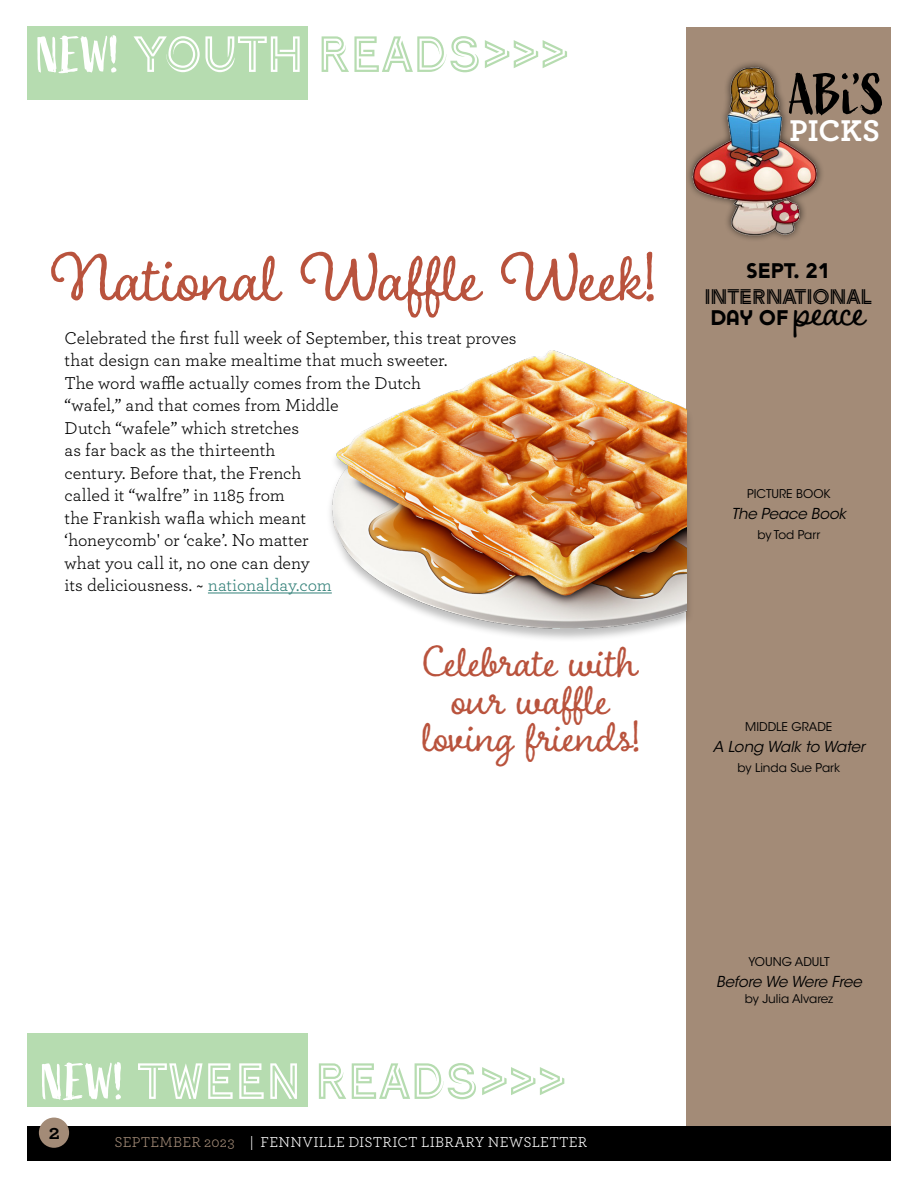
<style>
.page{position:relative;width:918px;height:1188px;background:#fff}
.page>*{position:absolute;margin:0;border:0;box-sizing:border-box;transform-origin:0 0}
.t1{font:73.5px "Charcuterie Cursive";color:#b9533d}
.t2{font:57px "Active";color:#000}
.t3{font:54px "Continuo";color:#b6dcb0}
.t4{font:46.5px/37.5px "Charcuterie Cursive";color:#b9533d;text-align:center}
.t5{font:700 31.5px "Archer Pro";color:#fff}
.t6{font:21px "Arya Single";letter-spacing:-.01em;color:#000}
.t7{font:21px "Arya Double";letter-spacing:-.01em;color:#000}
.t8{font:700 21px "Archer Pro";color:#000}
.t9{font:18px/22.5px "Archer Pro";letter-spacing:-.005em;color:#000}
.t10{font:15px "Archer Pro";letter-spacing:.015em;color:#fff}
.t11{font:italic 15px "ITC Avant Garde Std";letter-spacing:-.01em;color:#000}
.t12{font:12px "ITC Avant Garde Std";color:#000}
.s1{font-family:"Active";font-size:51px;color:#fff}
.s2{color:#fff}
.s3{color:#328078}
.s4{font-family:"Boucherie Cursive";font-size:45px}
.s5{color:#a38b77}
.s6{color:#000}
</style>
<div class="page">
<div style="left:687px;top:27px;width:204px;height:1134px;background:#a38b77"></div>
<div style="left:27px;top:1126px;width:864px;height:35px;background:#000"></div>
<div style="left:39px;top:1118px;width:30px;height:30px;background:#a38b77;border-radius:50%"></div>
<div style="left:27px;top:26px;width:281px;height:74px;background:#b6dcb0"></div>
<div style="left:685px;top:60px;width:140px;height:183px;background:#a38b77"></div>
<img style="left:685px;top:60px;width:137px;height:179px">
<div style="left:27px;top:1034px;width:281px;height:73px;background:#b6dcb0"></div>
<div style="left:326px;top:350px;width:368px;height:293px;background:#000;opacity:.26"></div>
<img style="left:333px;top:350px;width:354px;height:279px">
<hr style="left:208px;top:593px;width:124px;height:1px;background:#328078">
<h3 class="t3" style="left:37px;top:27px;width:534px"><span class="s1">NEW!</span> <span class="s2">YOUTH</span> READS&gt;&gt;&gt;</h3>
<h1 class="t1" style="left:51px;top:232px;width:604px">National Waffle Week!</h1>
<p class="t9" style="left:65px;top:326px;width:454px">Celebrated the first full week of September, this treat proves that design can make mealtime that much sweeter.<br>The word waffle actually comes from the Dutch<br>“wafel,” and that comes from Middle<br>Dutch “wafele” which stretches<br>as far back as the thirteenth<br>century. Before that, the French<br>called it “walfre” in 1185 from<br>the Frankish wafla which meant<br>‘honeycomb' or ‘cake’. No matter<br>what you call it, no one can deny<br>its deliciousness. ~ <span class="s3">nationalday.com</span></p>
<h3 class="t4" style="left:423px;top:642px;width:217px">Celebrate with our waffle loving friends!</h3>
<h2 class="t2" style="left:790px;top:62px;width:97px">ABi’S</h2>
<h3 class="t5" style="left:790px;top:105px;width:92px">PICKS</h3>
<p class="t6" style="left:746px;top:258px;width:86px">SEPT. 21</p>
<p class="t7" style="left:705px;top:283px;width:169px">INTERNATIONAL</p>
<p class="t6" style="left:710px;top:304px;width:157px">day of <span class="s4">peace</span></p>
<p class="t12" style="left:747px;top:487px;width:85px">PICTURE BOOK</p>
<p class="t11" style="left:731px;top:505px;width:116px">The Peace Book</p>
<p class="t12" style="left:757px;top:527px;width:64px">by Tod Parr</p>
<p class="t12" style="left:745px;top:719px;width:89px">MIDDLE GRADE</p>
<p class="t11" style="left:713px;top:738px;width:154px">A Long Walk to Water</p>
<p class="t12" style="left:738px;top:760px;width:104px">by Linda Sue Park</p>
<h3 class="t3" style="left:41px;top:1054px;width:526px"><span class="s1">NEW!</span> <span class="s2">TWEEN</span> READS&gt;&gt;&gt;</h3>
<p class="t8" style="left:49px;top:1115px;width:13px">2</p>
<p class="t10" style="left:115px;top:1132px;width:474px"><span class="s5">SEPTEMBER 2023</span><span class="s6">2</span> | FENNVILLE DISTRICT LIBRARY NEWSLETTER</p>
<p class="t12" style="left:748px;top:954px;width:83px">YOUNG ADULT</p>
<p class="t11" style="left:716px;top:972px;width:147px">Before We Were Free</p>
<p class="t12" style="left:745px;top:992px;width:90px">by Julia Alvarez</p>
</div>
